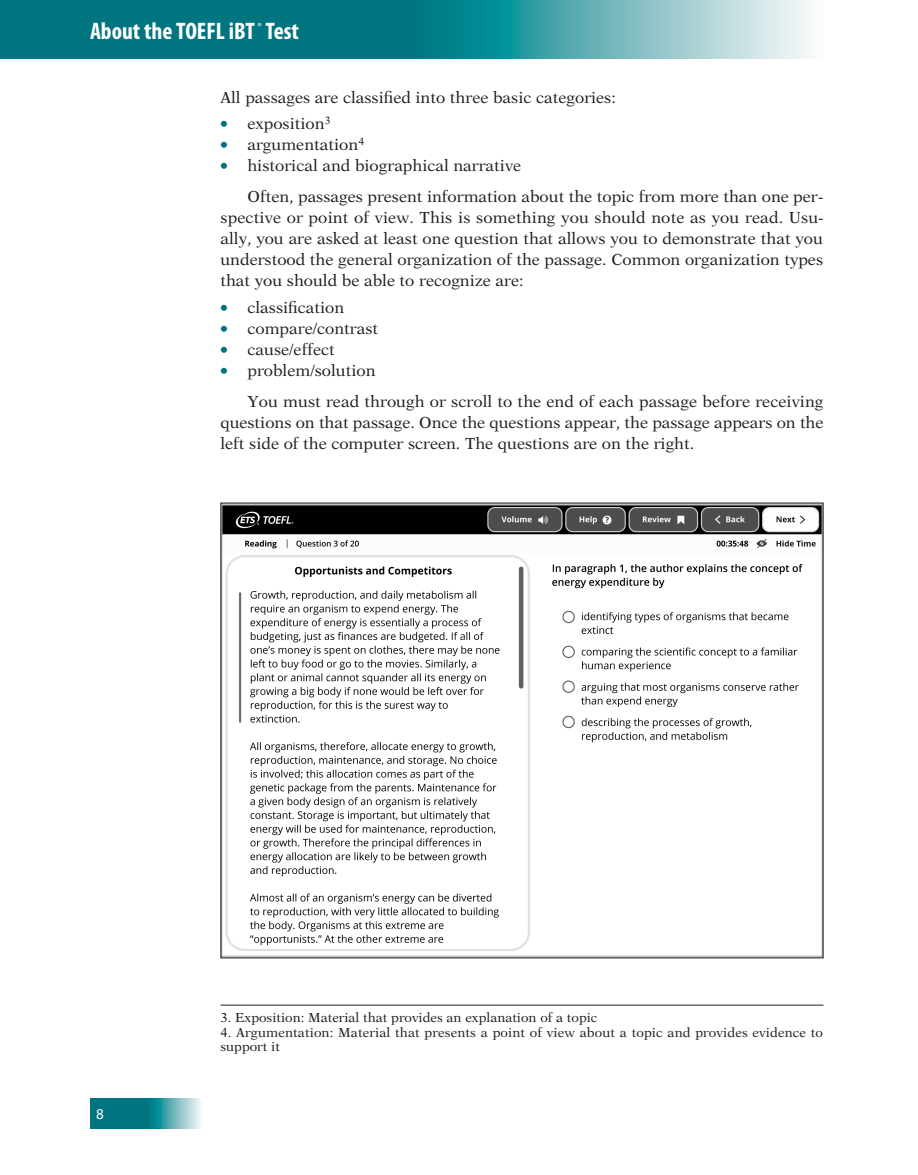
<style>
.page{position:relative;width:918px;height:1175px;background:#fff}
.page>*{position:absolute;margin:0;border:0;box-sizing:border-box;transform-origin:0 0}
.t1{font:700 condensed 24px "Myriad Pro";color:#fff}
.t2{font:16.05px/21px "New Aster";color:#231f20}
.t3{font:15px "Myriad Pro";color:#fff}
.t4{font:13.05px/14.5px "New Aster";letter-spacing:.01em;color:#231f20}
.t5{font:10.5px "Myriad Pro";color:#fff}
.s1{font-family:"Bills Box Specials";font-size:10.5px;color:#007580}
</style>
<div class="page">
<svg style="left:0;top:0;width:808px;height:58px;background:#34949d"></svg>
<svg style="left:90px;top:1098px;width:111px;height:30px;background:#34949c"></svg>
<img style="left:223px;top:504px;width:599px;height:452px">
<hr style="left:220px;top:1004px;width:604px;height:1px;background:#231f20">
<h1 class="t1" style="left:90px;top:16px;width:210px">About the TOEFL iBT Test</h1>
<p class="t5" style="left:257px;top:20px;width:6px">®</p>
<p class="t2" style="left:220px;top:84px;width:397px;line-height:26.2px">All passages are classified into three basic categories: <span class="s1">b</span> exposition<sup>3</sup></p>
<p class="t2" style="left:220px;top:134px;width:302px"><span class="s1">b</span> argumentation<sup>4<br></sup><span class="s1">b</span> historical and biographical narrative</p>
<p class="t2" style="left:220px;top:186px;width:605px;text-align:justify;text-indent:27px">Often, passages present information about the topic from more than one per&shy;spective or point of view. This is something you should note as you read. Usu&shy;ally, you are asked at least one question that allows you to demonstrate that you understood the general organization of the passage. Common organization types that you should be able to recognize are:</p>
<p class="t2" style="left:220px;top:296px;width:159px"><span class="s1">b</span> classification<br><span class="s1">b</span> compare/contrast <span class="s1">b</span> cause/effect<br><span class="s1">b</span> problem/solution</p>
<p class="t2" style="left:221px;top:391px;width:605px;text-align:justify;text-indent:27px">You must read through or scroll to the end of each passage before receiving questions on that passage. Once the questions appear, the passage appears on the left side of the computer screen. The questions are on the right.</p>
<p class="t3" style="left:96px;top:1104px;width:9px">8</p>
<p class="t4" style="left:220px;top:1010px;width:379px">3. Exposition: Material that provides an explanation of a topic</p>
<p class="t4" style="left:220px;top:1024px;width:604px">4. Argumentation: Material that presents a point of view about a topic and provides evidence to support it</p>
</div>
